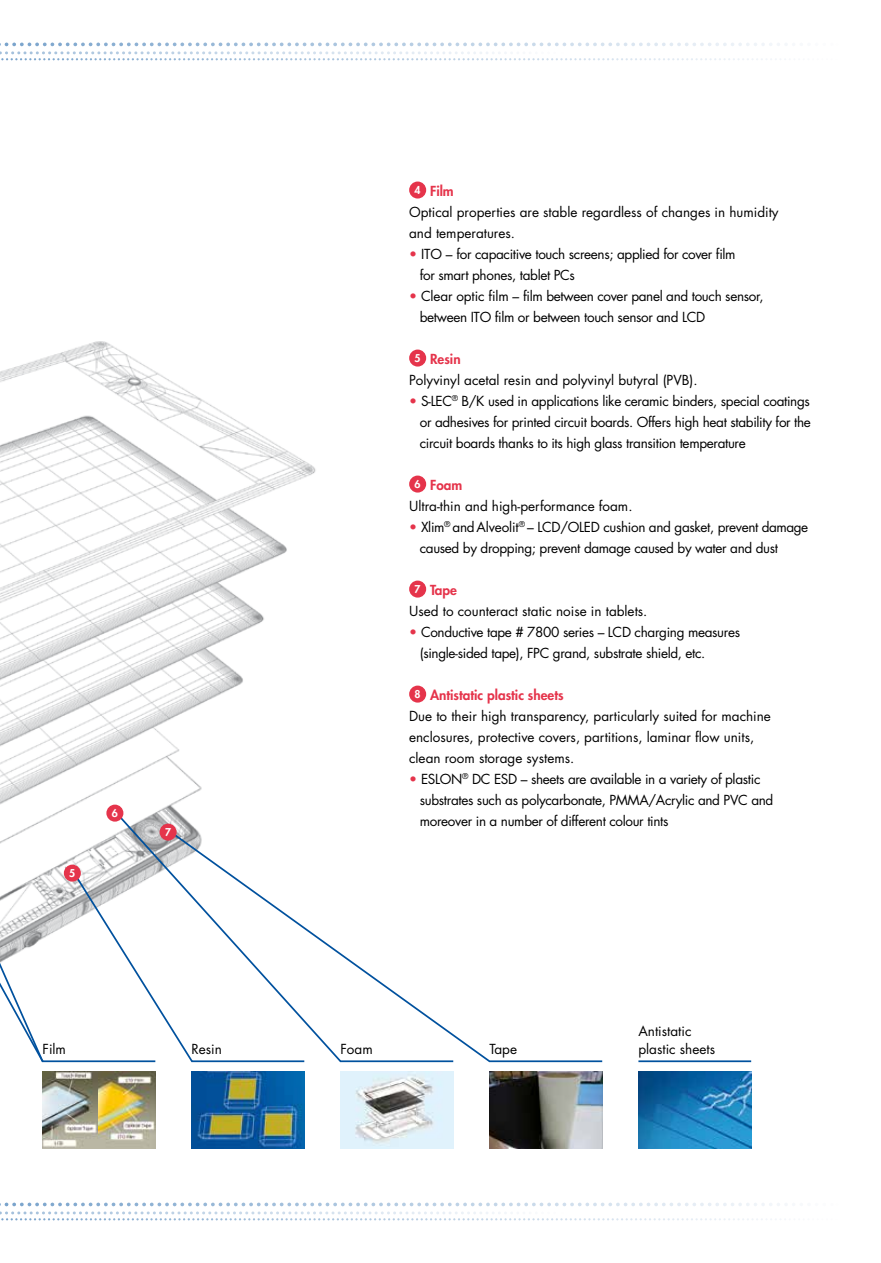
<style>
.page{position:relative;width:881px;height:1263px;background:#fff}
.page>*{position:absolute;margin:0;border:0;box-sizing:border-box;transform-origin:0 0}
.t1{font:13.5px/21px "Futura";letter-spacing:-.025em;color:#000}
.t2{font:13.5px/21px "Futura";color:#000}
.t3{font:800 10.5px "Futura";color:#fff}
.s1{font-weight:800;font-size:10.5px;color:#fff}
.s2{font-weight:800;color:#e5344b}
.s3{color:#e5344b}
</style>
<div class="page">
<img style="left:0;top:341px;width:316px;height:779px">
<div style="left:409px;top:182px;width:17px;height:17px;background:#e5344b;border-radius:50%"></div>
<div style="left:409px;top:350px;width:17px;height:17px;background:#e5344b;border-radius:50%"></div>
<div style="left:409px;top:476px;width:17px;height:17px;background:#e5344b;border-radius:50%"></div>
<div style="left:409px;top:581px;width:17px;height:17px;background:#e5344b;border-radius:50%"></div>
<div style="left:409px;top:686px;width:17px;height:17px;background:#e5344b;border-radius:50%"></div>
<svg style="left:0;top:754px;width:157px;height:309px"></svg>
<svg style="left:114px;top:811px;width:202px;height:60px"></svg>
<img style="left:340px;top:1071px;width:113px;height:77px">
<svg style="left:72px;top:871px;width:96px;height:192px"></svg>
<svg style="left:168px;top:829px;width:435px;height:234px"></svg>
<hr style="left:638px;top:1060px;width:112px;height:2px;background:#00519e">
<img style="left:638px;top:1071px;width:112px;height:77px">
<div style="left:64px;top:865px;width:17px;height:17px;background:#e5344b;border-radius:50%"></div>
<div style="left:106px;top:805px;width:17px;height:17px;background:#e5344b;border-radius:50%"></div>
<div style="left:159px;top:824px;width:17px;height:17px;background:#e5344b;border-radius:50%"></div>
<img style="left:489px;top:1071px;width:113px;height:77px">
<svg style="left:0;top:815px;width:45px;height:248px"></svg>
<img style="left:43px;top:1071px;width:112px;height:77px">
<svg style="left:0;top:43px;width:787px;height:17px"></svg>
<svg style="left:0;top:1202px;width:787px;height:18px"></svg>
<img style="left:191px;top:1071px;width:113px;height:77px">
<p class="t3" style="left:69px;top:867px;width:8px">5</p>
<p class="t3" style="left:112px;top:807px;width:8px">6</p>
<p class="t3" style="left:165px;top:826px;width:8px">7</p>
<p class="t2" style="left:409px;top:180px;width:371px;text-indent:5px"><span class="s1">4</span> <span class="s2">Film<br></span>Optical properties are stable regardless of changes in humidity and temperatures.</p>
<p class="t1" style="left:419px;top:243px;width:317px;text-indent:-11px"><span class="s3">•</span> ITO – for capacitive touch screens; applied for cover film for smart phones, tablet PCs</p>
<p class="t1" style="left:419px;top:285px;width:345px;text-indent:-11px"><span class="s3">•</span> Clear optic film – film between cover panel and touch sensor, between ITO film or between touch sensor and LCD</p>
<p class="t2" style="left:409px;top:348px;width:290px;text-indent:5px"><span class="s1">5</span> <span class="s2">Resin<br></span>Polyvinyl acetal resin and polyvinyl butyral (PVB).</p>
<p class="t1" style="left:419px;top:390px;width:392px;text-align:justify;text-indent:-11px"><span class="s3">•</span> s-lec<sup>®</sup> B/K used in applications like ceramic binders, special coatings or adhesives for printed circuit boards. Offers high heat stability for the circuit boards thanks to its high glass transition temperature</p>
<p class="t2" style="left:409px;top:474px;width:225px;text-indent:5px"><span class="s1">6</span> <span class="s2">Foam<br></span>Ultra-thin and high-performance foam.</p>
<p class="t1" style="left:419px;top:516px;width:390px;text-indent:-11px"><span class="s3">•</span> Xlim<sup>®</sup> and Alveolit<sup>®</sup> – LCD/OLED cushion and gasket, prevent damage caused by dropping; prevent damage caused by water and dust</p>
<p class="t2" style="left:409px;top:579px;width:240px;text-indent:5px"><span class="s1">7</span> <span class="s2">Tape<br></span>Used to counteract static noise in tablets.</p>
<p class="t1" style="left:419px;top:621px;width:321px;text-indent:-11px"><span class="s3">•</span> Conductive tape # 7800 series – LCD charging measures (single-sided tape), FPC grand, substrate shield, etc.</p>
<p class="t2" style="left:409px;top:684px;width:363px;text-indent:5px"><span class="s1">8</span> <span class="s2">Antistatic plastic sheets<br></span>Due to their high transparency, particularly suited for machine enclosures, protective covers, partitions, laminar flow units, clean room storage systems.</p>
<p class="t1" style="left:419px;top:768px;width:355px;text-indent:-11px"><span class="s3">•</span> ESLON<sup>®</sup> DC ESD – sheets are available in a variety of plastic substrates such as polycarbonate, PMMA/Acrylic and PVC and moreover in a number of different colour tints</p>
<p class="t1" style="left:43px;top:1038px;width:25px">Film</p>
<p class="t1" style="left:191px;top:1038px;width:32px">Resin</p>
<p class="t1" style="left:340px;top:1038px;width:34px">Foam</p>
<p class="t1" style="left:489px;top:1038px;width:29px">Tape</p>
<p class="t2" style="left:638px;top:1022px;width:78px;line-height:18px">Antistatic plastic sheets</p>
</div>
